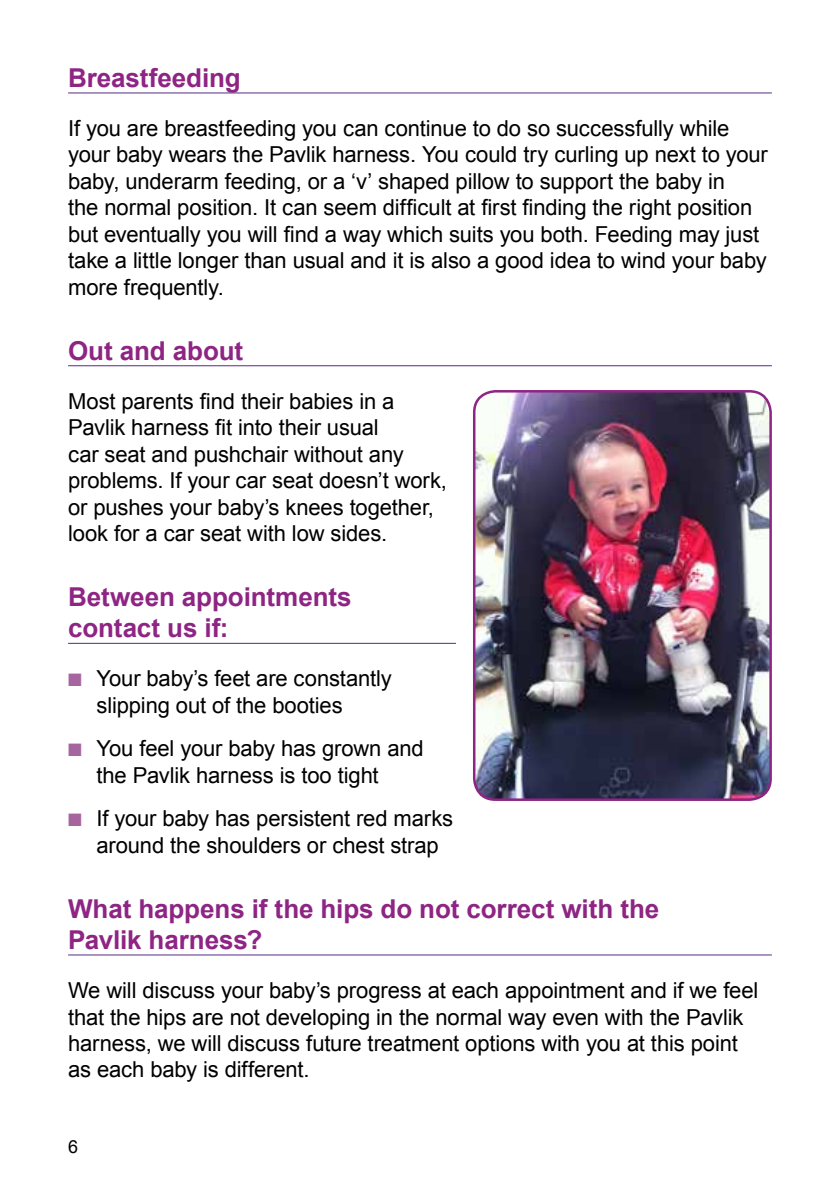
<style>
.page{position:relative;width:840px;height:1191px;background:#fff}
.page>*{position:absolute;margin:0;border:0;box-sizing:border-box;transform-origin:0 0}
.t1{font:700 26px/31.2px "Arial";letter-spacing:-.005em;color:#8e2483}
.t2{font:22px/26.4px "Arial";letter-spacing:-.005em;color:#000}
.t3{font:18px "Arial";color:#000}
.s1{color:#a6659f}
</style>
<div class="page">
<hr style="left:68px;top:93px;width:703px;height:1px;background:#562c85">
<hr style="left:68px;top:365px;width:703px;height:1px;background:#562c85">
<hr style="left:68px;top:643px;width:387px;height:1px;background:#562c85">
<hr style="left:68px;top:954px;width:703px;height:1px;background:#562c85">
<img style="left:475px;top:391px;width:295px;height:408px">
<div style="left:472px;top:390px;width:299px;height:411px;border:2px solid #8e2483;border-radius:21px"></div>
<p class="t1" style="left:68px;top:63px;width:174px">Breastfeeding</p>
<p class="t2" style="left:68px;top:115px;width:701px">If you are breastfeeding you can continue to do so successfully while your baby wears the Pavlik harness. You could try curling up next to your baby, underarm feeding, or a ‘v’ shaped pillow to support the baby in<br>the normal position. It can seem difficult at first finding the right position but eventually you will find a way which suits you both. Feeding may just take a little longer than usual and it is also a good idea to wind your baby more frequently.</p>
<p class="t1" style="left:68px;top:336px;width:176px">Out and about</p>
<p class="t2" style="left:68px;top:388px;width:380px">Most parents find their babies in a Pavlik harness fit into their usual<br>car seat and pushchair without any problems. If your car seat doesn’t work, or pushes your baby’s knees together, look for a car seat with low sides.</p>
<p class="t1" style="left:68px;top:582px;width:285px">Between appointments contact us if:</p>
<p class="t2" style="left:96px;top:666px;width:296px;text-indent:-28px"><span class="s1">■</span> Your baby’s feet are constantly slipping out of the booties</p>
<p class="t2" style="left:96px;top:735px;width:328px;text-indent:-28px"><span class="s1">■</span> You feel your baby has grown and the Pavlik harness is too tight</p>
<p class="t2" style="left:96px;top:805px;width:358px;text-indent:-28px"><span class="s1">■</span> If your baby has persistent red marks around the shoulders or chest strap</p>
<p class="t1" style="left:68px;top:894px;width:592px">What happens if the hips do not correct with the<br>Pavlik harness?</p>
<p class="t2" style="left:68px;top:977px;width:691px">We will discuss your baby’s progress at each appointment and if we feel that the hips are not developing in the normal way even with the Pavlik harness, we will discuss future treatment options with you at this point as each baby is different.</p>
<p class="t3" style="left:68px;top:1135px;width:12px">6</p>
</div>
